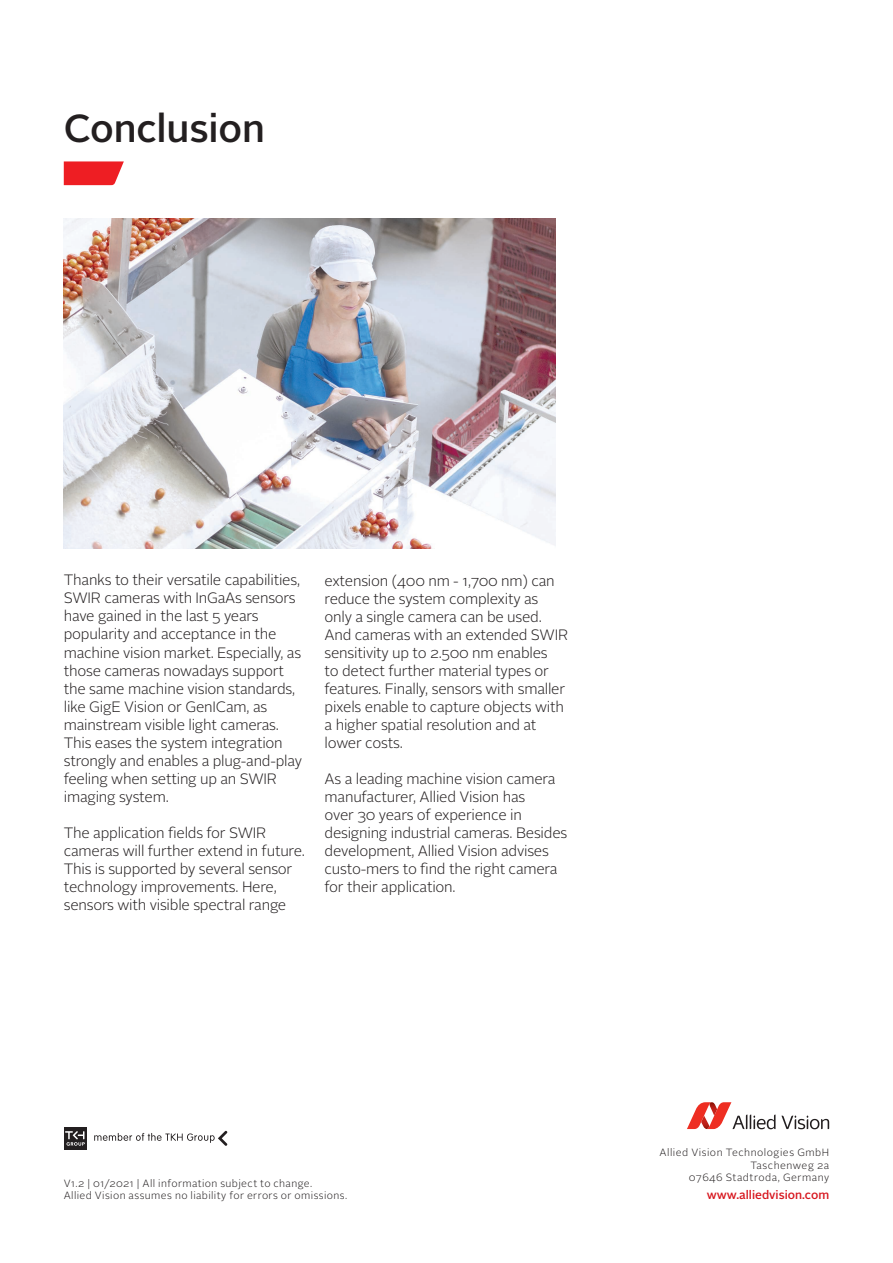
<style>
.page{position:relative;width:893px;height:1263px;background:#fff}
.page>*{position:absolute;margin:0;border:0;box-sizing:border-box;transform-origin:0 0}
.t1{font:500 39px "Alright Sans";letter-spacing:-.005em;color:#231f20}
.t2{font:300 15px/18px "Alright Sans";letter-spacing:-.015em;color:#231f20}
.t3{font:500 12px "Alright Sans";color:#d7171f}
.t4{font:300 10.5px/12.6px "Alright Sans";letter-spacing:.04em;color:#231f20;text-align:right}
</style>
<div class="page">
<svg style="left:64px;top:161px;width:60px;height:24px"></svg>
<svg style="left:781px;top:1115px;width:48px;height:14px"></svg>
<svg style="left:687px;top:1102px;width:88px;height:27px"></svg>
<svg style="left:94px;top:1131px;width:133px;height:15px"></svg>
<div style="left:64px;top:1127px;width:23px;height:23px;background:#231f20"></div>
<svg style="left:65px;top:1131px;width:20px;height:15px"></svg>
<img style="left:64px;top:218px;width:492px;height:331px">
<h1 class="t1" style="left:64px;top:102px;width:203px">Conclusion</h1>
<p class="t2" style="left:64px;top:571px;width:240px">Thanks to their versatile capabilities,<br>SWIR cameras with InGaAs sensors have gained in the last 5 years popularity and acceptance in the machine vision market. Especially, as those cameras nowadays support the same machine vision standards, like GigE Vision or GenICam, as mainstream visible light cameras.<br>This eases the system integration strongly and enables a plug-and-play feeling when setting up an SWIR imaging system.</p>
<p class="t2" style="left:64px;top:823px;width:243px">The application fields for SWIR cameras will further extend in future.<br>This is supported by several sensor technology improvements. Here, sensors with visible spectral range</p>
<p class="t2" style="left:325px;top:572px;width:245px">extension (400 nm - 1,700 nm) can reduce the system complexity as only a single camera can be used.<br>And cameras with an extended SWIR sensitivity up to 2.500 nm enables<br>to detect further material types or features. Finally, sensors with smaller pixels enable to capture objects with a higher spatial resolution and at lower costs.</p>
<p class="t2" style="left:325px;top:770px;width:244px">As a leading machine vision camera manufacturer, Allied Vision has<br>over 30 years of experience in designing industrial cameras. Besides development, Allied Vision advises custo-mers to find the right camera for their application.</p>
<p class="t4" style="left:64px;top:1177px;width:285px;text-align:left">V1.2 | 01/2021 | All information subject to change.<br>Allied Vision assumes no liability for errors or omissions.</p>
<p class="t4" style="left:659px;top:1146px;width:171px">Allied Vision Technologies GmbH<br>Taschenweg 2a<br>07646 Stadtroda, Germany</p>
<p class="t3" style="left:707px;top:1187px;width:124px">www.alliedvision.com</p>
</div>
